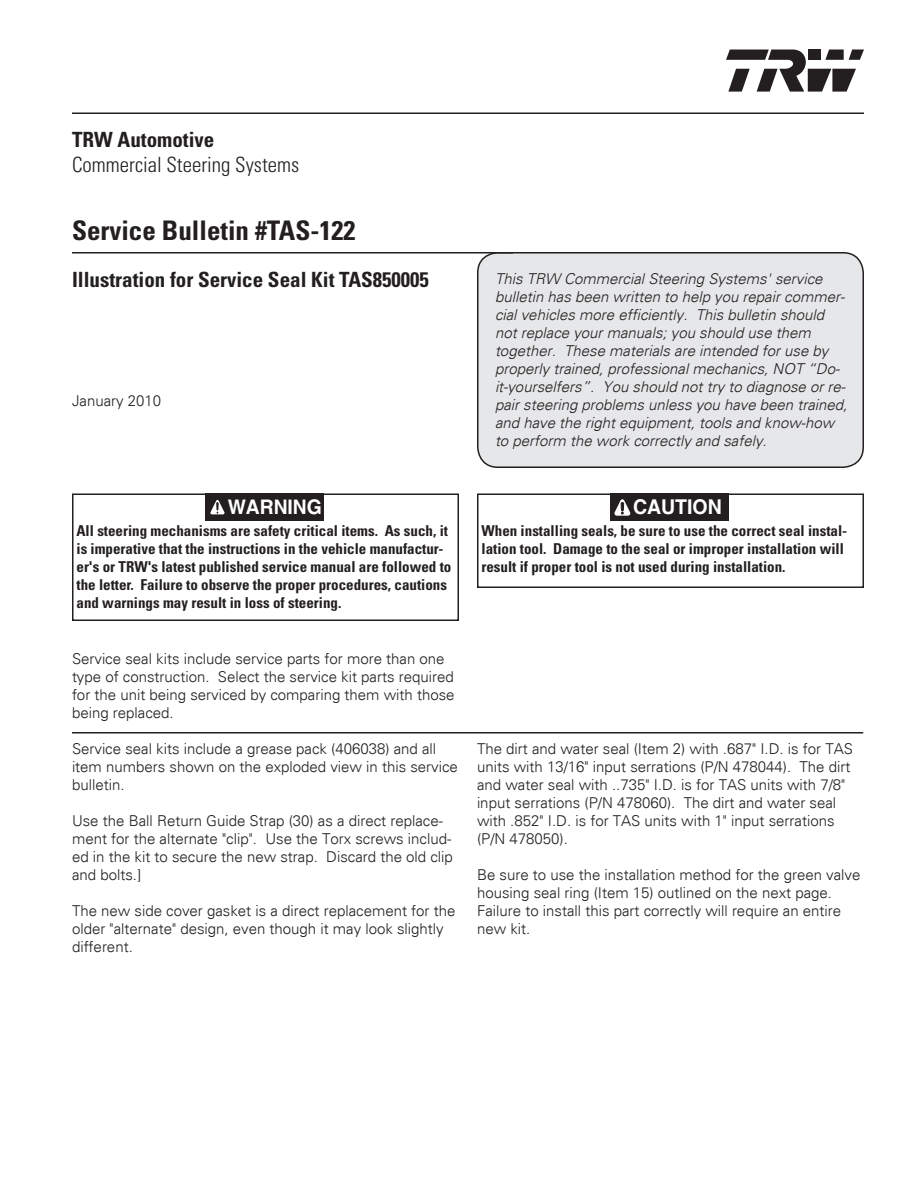
<style>
.page{position:relative;width:918px;height:1188px;background:#fff}
.page>*{position:absolute;margin:0;border:0;box-sizing:border-box;transform-origin:0 0}
.t1{font:700 condensed 27px "Univers LT Std";color:#231f20}
.t2{font:700 condensed 21px "Univers LT Std";color:#231f20}
.t3{font:300 condensed 21px "Univers LT Std";color:#231f20}
.t4{font:700 20.4px "Helvetica";letter-spacing:-.005em;color:#fff;scale:.96 1}
.t5{font:700 20.1px "Helvetica";letter-spacing:-.005em;color:#fff;scale:.96 1}
.t6{font:300 15px/18px "Univers";color:#231f20}
.t7{font:italic 300 15px/18px "Univers";color:#231f20}
.t8{font:700 condensed 15px/18px "Univers LT Std";color:#231f20}
</style>
<div class="page">
<hr style="left:72px;top:112px;width:792px;height:2px;background:#231f20">
<svg style="left:726px;top:50px;width:138px;height:42px"></svg>
<div style="left:478px;top:253px;width:385px;height:214px;background:#e6e7e9;border-radius:20px"></div>
<div style="left:477px;top:252px;width:387px;height:216px;border:2px solid #231f20;border-radius:20px"></div>
<hr style="left:72px;top:252px;width:441px;height:2px;background:#231f20">
<div style="left:72px;top:494px;width:387px;height:127px;border:2px solid #231f20"></div>
<div style="left:206px;top:494px;width:118px;height:27px;background:#231f20"></div>
<svg style="left:210px;top:500px;width:15px;height:14px"></svg>
<hr style="left:72px;top:732px;width:791px;height:2px;background:#231f20">
<div style="left:477px;top:494px;width:387px;height:94px;border:2px solid #231f20"></div>
<div style="left:611px;top:494px;width:118px;height:27px;background:#231f20"></div>
<svg style="left:614px;top:499px;width:17px;height:17px"></svg>
<p class="t2" style="left:72px;top:127px;width:144px">TRW Automotive</p>
<p class="t3" style="left:72px;top:152px;width:229px">Commercial Steering Systems</p>
<p class="t1" style="left:72px;top:214px;width:285px">Service Bulletin #TAS-122</p>
<p class="t2" style="left:72px;top:266px;width:358px">Illustration for Service Seal Kit TAS850005</p>
<p class="t6" style="left:72px;top:391px;width:91px">January 2010</p>
<p class="t7" style="left:495px;top:270px;width:354px">This TRW Commercial Steering Systems' service bulletin has been written to help you repair commer&shy;cial vehicles more efficiently. This bulletin should not replace your manuals; you should use them together. These materials are intended for use by properly trained, professional mechanics, NOT “Do&shy;it-yourselfers”. You should not try to diagnose or re&shy;pair steering problems unless you have been trained, and have the right equipment, tools and know-how to perform the work correctly and safely.</p>
<p class="t5" style="left:228px;top:495px;width:100px">WARNING</p>
<p class="t8" style="left:76px;top:521px;width:376px">All steering mechanisms are safety critical items. As such, it is imperative that the instructions in the vehicle manufactur&shy;er's or TRW's latest published service manual are followed to the letter. Failure to observe the proper procedures, cautions and warnings may result in loss of steering.</p>
<p class="t6" style="left:72px;top:650px;width:384px">Service seal kits include service parts for more than one type of construction. Select the service kit parts required for the unit being serviced by comparing them with those being replaced.</p>
<p class="t6" style="left:72px;top:740px;width:387px">Service seal kits include a grease pack (406038) and all item numbers shown on the exploded view in this service bulletin.</p>
<p class="t6" style="left:72px;top:812px;width:382px">Use the Ball Return Guide Strap (30) as a direct replace&shy;ment for the alternate "clip". Use the Torx screws includ&shy;ed in the kit to secure the new strap. Discard the old clip and bolts.]</p>
<p class="t6" style="left:72px;top:902px;width:385px">The new side cover gasket is a direct replacement for the older "alternate" design, even though it may look slightly different.</p>
<p class="t4" style="left:633px;top:495px;width:94px">CAUTION</p>
<p class="t8" style="left:482px;top:521px;width:367px">When installing seals, be sure to use the correct seal instal&shy;lation tool. Damage to the seal or improper installation will result if proper tool is not used during installation.</p>
<p class="t6" style="left:477px;top:740px;width:377px">The dirt and water seal (Item 2) with .687" I.D. is for TAS units with 13/16" input serrations (P/N 478044). The dirt and water seal with ..735" I.D. is for TAS units with 7/8" input serrations (P/N 478060). The dirt and water seal with .852" I.D. is for TAS units with 1" input serrations (P/N 478050).</p>
<p class="t6" style="left:477px;top:866px;width:385px">Be sure to use the installation method for the green valve housing seal ring (Item 15) outlined on the next page.<br>Failure to install this part correctly will require an entire new kit.</p>
</div>
